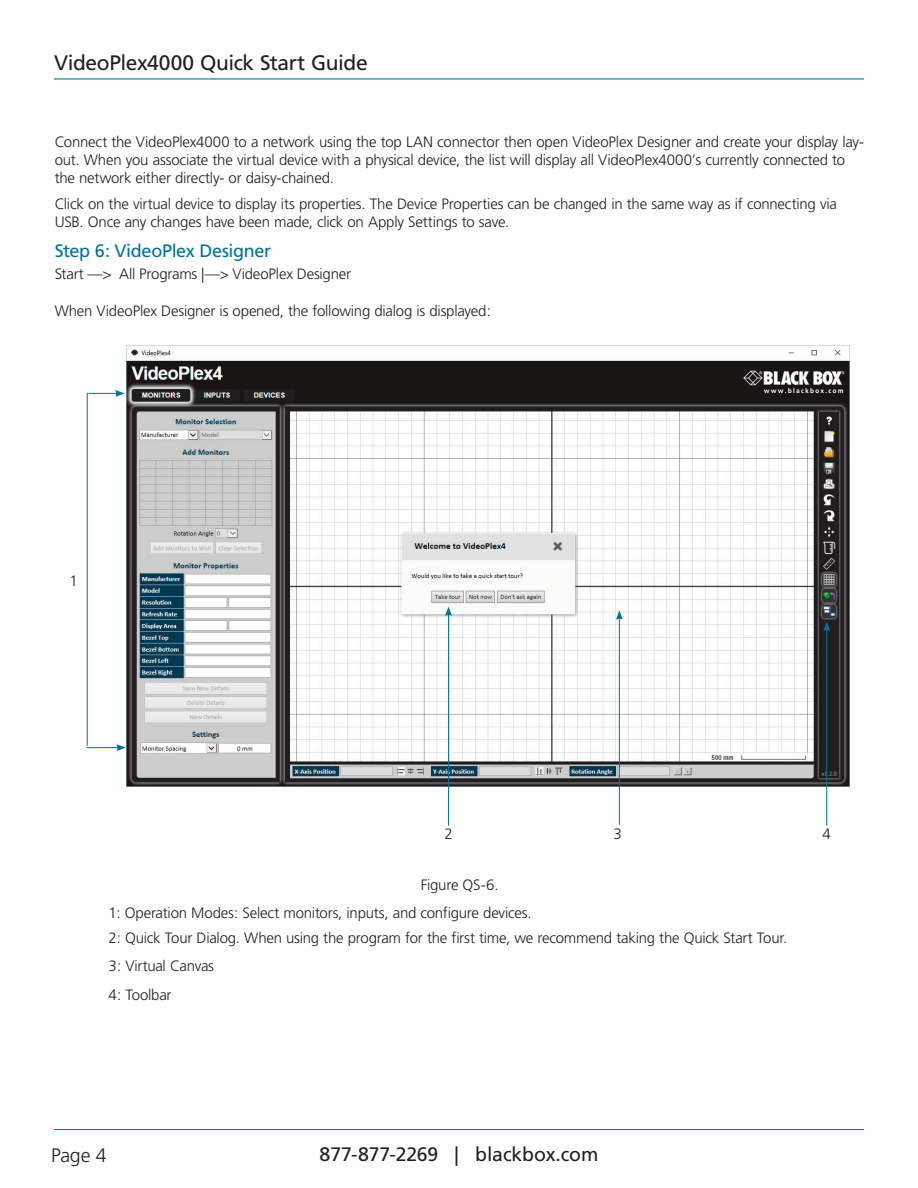
<style>
.page{position:relative;width:918px;height:1188px;background:#fff}
.page>*{position:absolute;margin:0;border:0;box-sizing:border-box;transform-origin:0 0}
.t1{font:21px "Frutiger";letter-spacing:-.02em;color:#231f20}
.t2{font:19.5px "Frutiger";letter-spacing:-.005em;color:#231f20}
.t3{font:300 19.5px "Frutiger";color:#231f20}
.t4{font:18px "Frutiger";letter-spacing:-.02em;color:#00729b}
.t5{font:300 15px/18px "Frutiger";letter-spacing:-.015em;color:#231f20}
</style>
<div class="page">
<hr style="left:54px;top:1129px;width:810px;height:1px;background:#00729b">
<hr style="left:54px;top:78px;width:810px;height:2px;background:#00729b">
<img style="left:127px;top:345px;width:723px;height:442px">
<hr style="left:448px;top:614px;width:1px;height:212px;background:#00729b">
<svg style="left:445px;top:606px;width:7px;height:10px"></svg>
<hr style="left:826px;top:629px;width:1px;height:197px;background:#00729b">
<svg style="left:823px;top:622px;width:7px;height:9px"></svg>
<hr style="left:619px;top:617px;width:1px;height:208px;background:#00729b">
<svg style="left:616px;top:610px;width:7px;height:10px"></svg>
<hr style="left:88px;top:393px;width:30px;height:1px;background:#00729b">
<svg style="left:115px;top:390px;width:10px;height:7px"></svg>
<hr style="left:87px;top:747px;width:32px;height:1px;background:#00729b">
<svg style="left:116px;top:744px;width:10px;height:7px"></svg>
<hr style="left:87px;top:393px;width:1px;height:353px;background:#00729b">
<h1 class="t1" style="left:54px;top:50px;width:315px">VideoPlex4000 Quick Start Guide</h1>
<p class="t5" style="left:55px;top:133px;width:811px">Connect the VideoPlex4000 to a network using the top LAN connector then open VideoPlex Designer and create your display lay&shy;out. When you associate the virtual device with a physical device, the list will display all VideoPlex4000’s currently connected to the network either directly- or daisy-chained.</p>
<p class="t5" style="left:55px;top:195px;width:784px">Click on the virtual device to display its properties. The Device Properties can be changed in the same way as if connecting via<br>USB. Once any changes have been made, click on Apply Settings to save.</p>
<p class="t4" style="left:55px;top:240px;width:218px">Step 6: VideoPlex Designer</p>
<p class="t5" style="left:55px;top:265px;width:298px">Start —&gt; All Programs |—&gt; VideoPlex Designer</p>
<p class="t5" style="left:55px;top:302px;width:438px">When VideoPlex Designer is opened, the following dialog is displayed:</p>
<p class="t5" style="left:69px;top:572px;width:10px">1</p>
<p class="t5" style="left:445px;top:825px;width:10px">2</p>
<p class="t5" style="left:614px;top:825px;width:10px">3</p>
<p class="t5" style="left:823px;top:825px;width:10px">4</p>
<p class="t5" style="left:109px;top:871px;width:424px;line-height:28.2px;text-indent:312px">Figure QS-6.<br>1: Operation Modes: Select monitors, inputs, and configure devices.</p>
<p class="t5" style="left:109px;top:924px;width:680px;line-height:28.2px">2: Quick Tour Dialog. When using the program for the first time, we recommend taking the Quick Start Tour.<br>3: Virtual Canvas<br>4: Toolbar</p>
<h2 class="t3" style="left:51px;top:1144px;width:57px">Page 4</h2>
<h2 class="t2" style="left:320px;top:1143px;width:280px">877-877-2269 | blackbox.com</h2>
</div>
